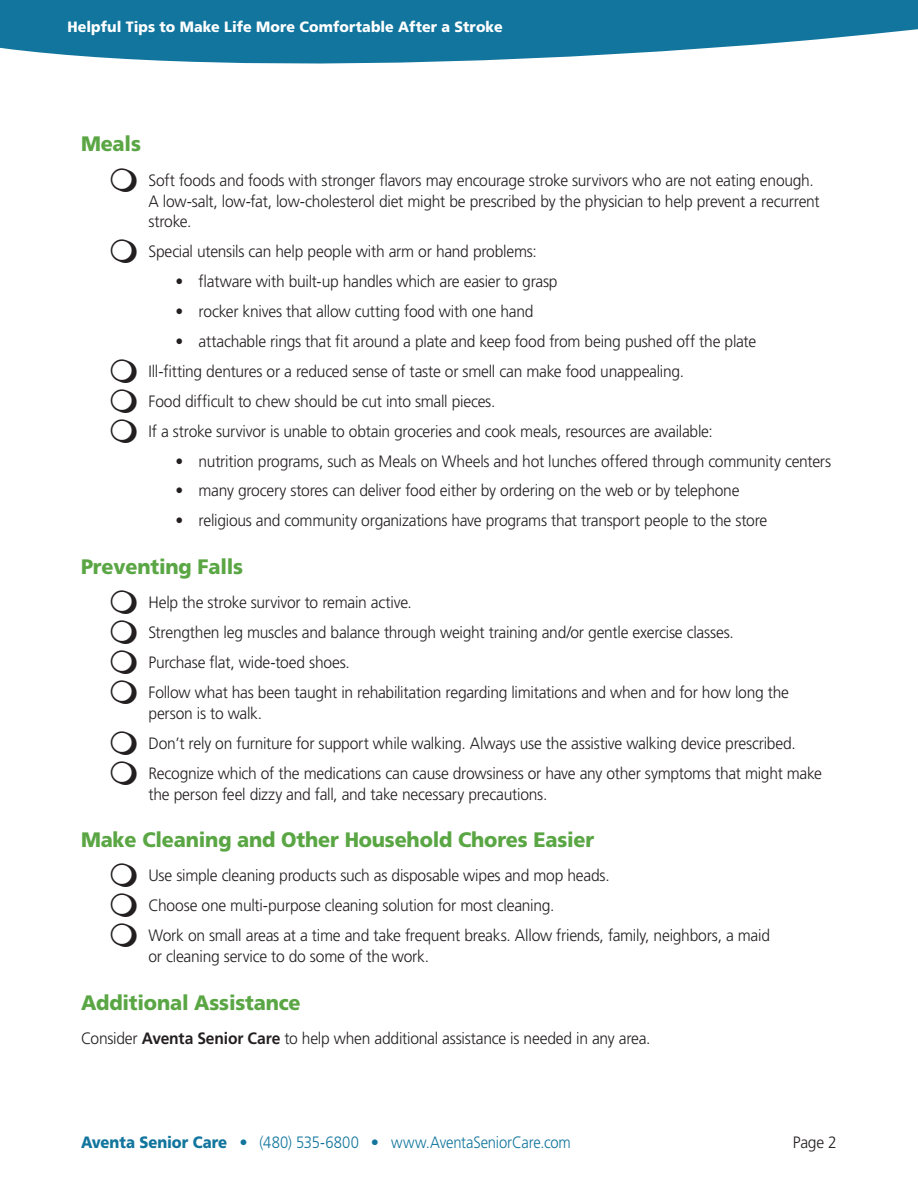
<style>
.page{position:relative;width:918px;height:1188px;background:#fff}
.page>*{position:absolute;margin:0;border:0;box-sizing:border-box;transform-origin:0 0}
.Subtitle_-_14_pt{font:900 20.85px "Frutiger";letter-spacing:-.01em;color:#5aa644;scale:.95 1}
.Body_Text_Bulleted{font:300 16.5px/20.9px "Frutiger";letter-spacing:-.015em;color:#231f20;scale:.95 1}
.Body_Text{font:300 16.5px "Frutiger";letter-spacing:-.015em;color:#231f20;scale:.95 1}
.t1{font:300 16.5px "Frutiger";letter-spacing:-.01em;color:#11759d}
.t2{font:900 15px "Frutiger";letter-spacing:.005em;color:#fff;scale:.95 1}
.s1{font-weight:700}
.s2{font-weight:900}
</style>
<div class="page">
<svg style="left:0;top:0;width:918px;height:64px;background:#368aac"></svg>
<p class="t2" style="left:68px;top:18px;width:460px">Helpful Tips to Make Life More Comfortable After a Stroke</p>
<p class="Subtitle_-_14_pt" style="left:81px;top:131px;width:65px">Meals</p>
<p class="Body_Text_Bulleted" style="left:148px;top:169px;width:708px">Soft foods and foods with stronger flavors may encourage stroke survivors who are not eating enough.<br>A low-salt, low-fat, low-cholesterol diet might be prescribed by the physician to help prevent a recurrent stroke.</p>
<p class="Body_Text_Bulleted" style="left:149px;top:241px;width:410px">Special utensils can help people with arm or hand problems:</p>
<p class="Body_Text_Bulleted" style="left:175px;top:271px;width:404px">• flatware with built-up handles which are easier to grasp</p>
<p class="Body_Text_Bulleted" style="left:175px;top:301px;width:378px">• rocker knives that allow cutting food with one hand</p>
<p class="Body_Text_Bulleted" style="left:175px;top:331px;width:613px">• attachable rings that fit around a plate and keep food from being pushed off the plate</p>
<p class="Body_Text_Bulleted" style="left:149px;top:361px;width:565px">Ill-fitting dentures or a reduced sense of taste or smell can make food unappealing.</p>
<p class="Body_Text_Bulleted" style="left:149px;top:391px;width:367px">Food difficult to chew should be cut into small pieces.</p>
<p class="Body_Text_Bulleted" style="left:149px;top:421px;width:596px">If a stroke survivor is unable to obtain groceries and cook meals, resources are available:</p>
<p class="Body_Text_Bulleted" style="left:175px;top:450px;width:692px">• nutrition programs, such as Meals on Wheels and hot lunches offered through community centers</p>
<p class="Body_Text_Bulleted" style="left:175px;top:480px;width:595px">• many grocery stores can deliver food either by ordering on the web or by telephone</p>
<p class="Body_Text_Bulleted" style="left:175px;top:510px;width:625px">• religious and community organizations have programs that transport people to the store</p>
<p class="Subtitle_-_14_pt" style="left:81px;top:554px;width:172px">Preventing Falls</p>
<p class="Body_Text_Bulleted" style="left:149px;top:592px;width:279px">Help the stroke survivor to remain active.</p>
<p class="Body_Text_Bulleted" style="left:149px;top:622px;width:618px">Strengthen leg muscles and balance through weight training and/or gentle exercise classes.</p>
<p class="Body_Text_Bulleted" style="left:149px;top:652px;width:214px">Purchase flat, wide-toed shoes.</p>
<p class="Body_Text_Bulleted" style="left:148px;top:682px;width:676px">Follow what has been taught in rehabilitation regarding limitations and when and for how long the person is to walk.</p>
<p class="Body_Text_Bulleted" style="left:149px;top:733px;width:683px">Don’t rely on furniture for support while walking. Always use the assistive walking device prescribed.</p>
<p class="Body_Text_Bulleted" style="left:148px;top:762px;width:711px">Recognize which of the medications can cause drowsiness or have any other symptoms that might make the person feel dizzy and fall, and take necessary precautions.</p>
<p class="Subtitle_-_14_pt" style="left:81px;top:827px;width:542px">Make Cleaning and Other Household Chores Easier</p>
<p class="Body_Text_Bulleted" style="left:149px;top:865px;width:487px">Use simple cleaning products such as disposable wipes and mop heads.</p>
<p class="Body_Text_Bulleted" style="left:149px;top:895px;width:429px">Choose one multi-purpose cleaning solution for most cleaning.</p>
<p class="Body_Text_Bulleted" style="left:148px;top:925px;width:656px">Work on small areas at a time and take frequent breaks. Allow friends, family, neighbors, a maid or cleaning service to do some of the work.</p>
<p class="Subtitle_-_14_pt" style="left:81px;top:990px;width:233px">Additional Assistance</p>
<p class="Body_Text" style="left:81px;top:1029px;width:601px">Consider <span class="s1">Aventa Senior Care</span> to help when additional assistance is needed in any area.</p>
<p class="t1" style="left:81px;top:1132px;width:491px"><span class="s2">Aventa Senior Care</span> • (480) 535-6800 • www.AventaSeniorCare.com</p>
<p class="Body_Text" style="left:793px;top:1132px;width:48px">Page 2</p>
</div>
